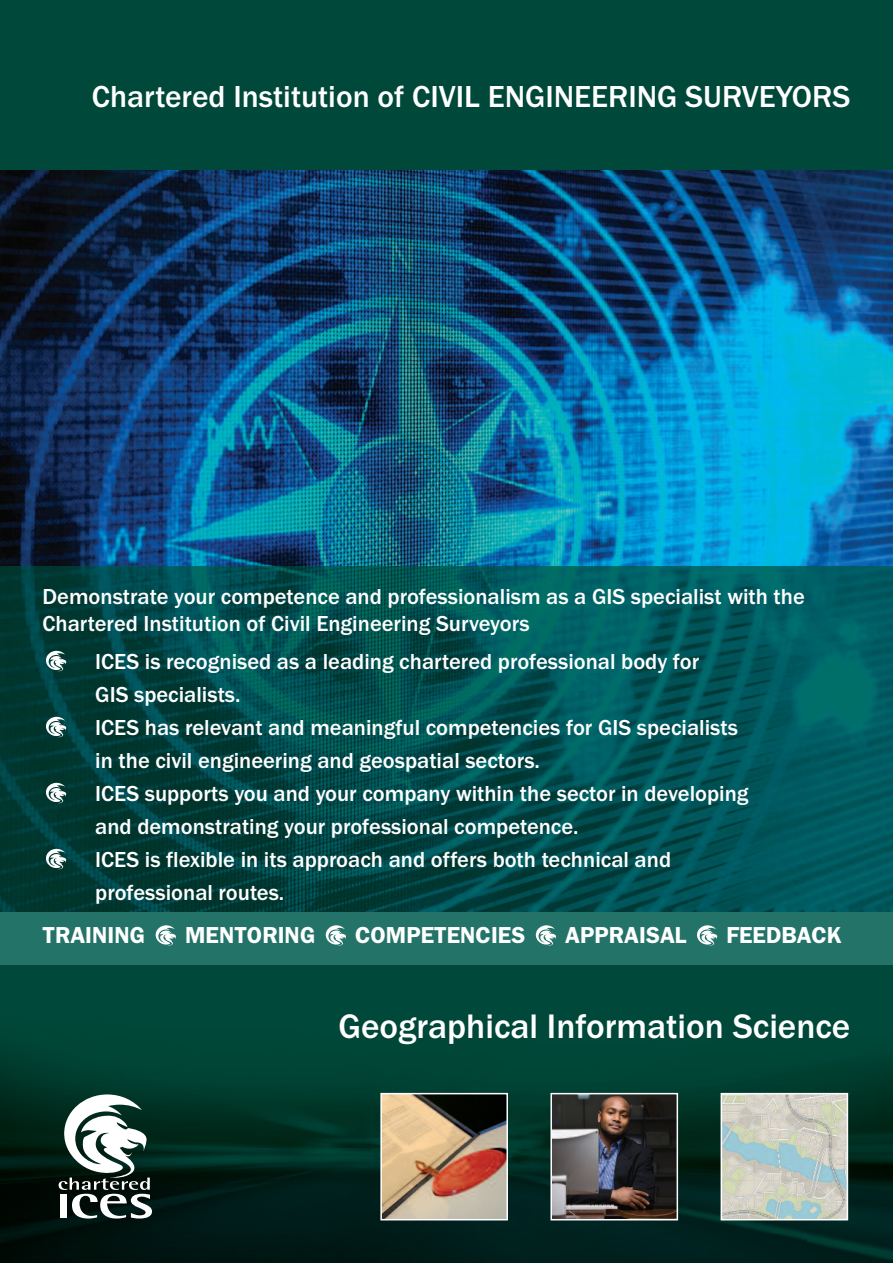
<style>
.page{position:relative;width:893px;height:1263px;background:#fff}
.page>*{position:absolute;margin:0;border:0;box-sizing:border-box;transform-origin:0 0}
.t1{font:500 35.25px "Franklin Gothic";color:#fff}
.t2{font:500 31.5px "Franklin Gothic";color:#fff}
.t3{font:600 23.25px "Franklin Gothic";color:#fff}
.t4{font:500 22.5px/33px "Franklin Gothic";color:#fff}
</style>
<div class="page">
<img style="left:0;top:170px;width:893px;height:397px">
<div style="left:0;top:969px;width:893px;height:8px;background:#004839"></div>
<img style="left:0;top:977px;width:893px;height:286px">
<img style="left:383px;top:1096px;width:122px;height:121px">
<div style="left:380px;top:1093px;width:128px;height:127px;border:2px solid #fff"></div>
<img style="left:553px;top:1096px;width:122px;height:121px">
<div style="left:550px;top:1093px;width:128px;height:127px;border:2px solid #fff"></div>
<img style="left:724px;top:1096px;width:121px;height:121px">
<div style="left:721px;top:1093px;width:127px;height:127px;border:2px solid #fff"></div>
<div style="left:0;top:0;width:893px;height:170px;background:#004839"></div>
<svg style="left:59px;top:1094px;width:93px;height:124px"></svg>
<div style="left:0;top:911px;width:893px;height:55px;background:#237368"></div>
<img style="left:0;top:567px;width:893px;height:344px">
<hr style="left:0;top:966px;width:893px;height:3px;background:#00483a">
<svg style="left:46px;top:849px;width:20px;height:20px"></svg>
<svg style="left:46px;top:783px;width:20px;height:20px"></svg>
<svg style="left:46px;top:717px;width:20px;height:20px"></svg>
<svg style="left:46px;top:651px;width:20px;height:20px"></svg>
<svg style="left:697px;top:925px;width:20px;height:21px"></svg>
<svg style="left:536px;top:925px;width:20px;height:21px"></svg>
<svg style="left:326px;top:925px;width:20px;height:21px"></svg>
<svg style="left:156px;top:925px;width:20px;height:21px"></svg>
<h2 class="t2" style="left:92px;top:78px;width:760px">Chartered Institution of CIVIL ENGINEERING SURVEYORS</h2>
<p class="t4" style="left:43px;top:583px;width:764px;line-height:27px">Demonstrate your competence and professionalism as a GIS specialist with the<br>Chartered Institution of Civil Engineering Surveyors</p>
<p class="t4" style="left:95px;top:644px;width:655px">ICES is recognised as a leading chartered professional body for<br>GIS specialists.<br>ICES has relevant and meaningful competencies for GIS specialists in the civil engineering and geospatial sectors.<br>ICES supports you and your company within the sector in developing and demonstrating your professional competence.<br>ICES is flexible in its approach and offers both technical and professional routes.</p>
<p class="t3" style="left:43px;top:921px;width:104px">TRAINING</p>
<p class="t3" style="left:185px;top:921px;width:132px">MENTORING</p>
<p class="t3" style="left:355px;top:921px;width:172px">COMPETENCIES</p>
<p class="t3" style="left:565px;top:921px;width:123px">APPRAISAL</p>
<p class="t3" style="left:726px;top:921px;width:117px">FEEDBACK</p>
<h1 class="t1" style="left:338px;top:1005px;width:513px">Geographical Information Science</h1>
</div>
